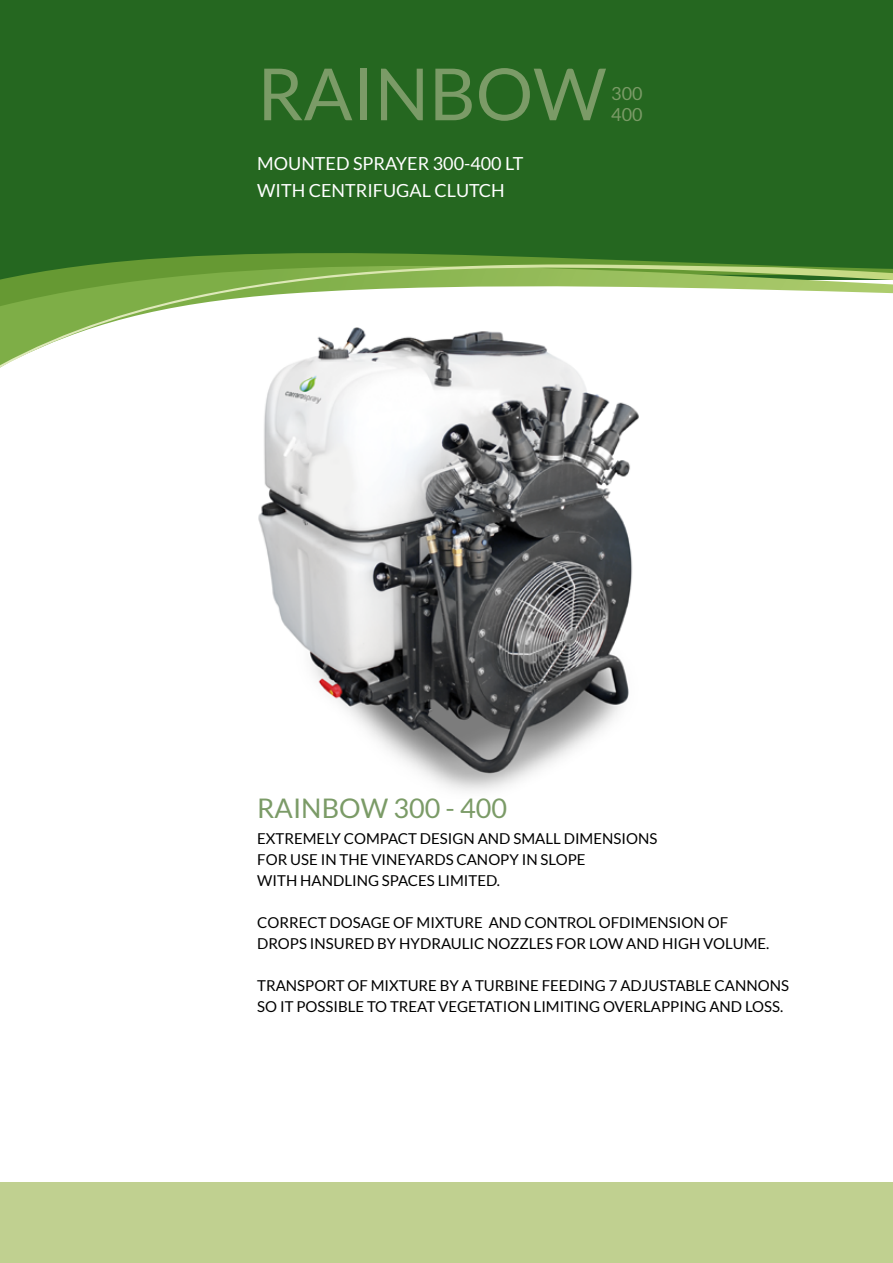
<style>
.page{position:relative;width:893px;height:1263px;background:#fff}
.page>*{position:absolute;margin:0;border:0;box-sizing:border-box;transform-origin:0 0}
.t1{font:72px "Lato";color:#7b9b67}
.t2{font:27px "Lato";color:#7b9b67}
.t3{font:18px/27px "Lato";color:#fff}
.t4{font:18px/21px "Lato";color:#7b9b67}
.t5{font:15px/21px "Lato";color:#000}
</style>
<div class="page">
<img style="left:258px;top:385px;width:381px;height:406px">
<div style="left:0;top:0;width:893px;height:279px;background:#256720"></div>
<svg style="left:270px;top:368px;width:315px;height:17px;fill:#f0f0f0"></svg>
<svg style="left:0;top:253px;width:893px;height:115px"></svg>
<div style="left:0;top:1182px;width:893px;height:81px;background:#c0d090"></div>
<h1 class="t1" style="left:257px;top:54px;width:351px">RAINBOW</h1>
<p class="t4" style="left:611px;top:83px;width:33px">300<br>400</p>
<p class="t3" style="left:257px;top:150px;width:268px">MOUNTED SPRAYER 300-400 LT<br>WITH CENTRIFUGAL CLUTCH</p>
<h2 class="t2" style="left:257px;top:794px;width:251px">RAINBOW 300 - 400</h2>
<p class="t5" style="left:257px;top:828px;width:402px">EXTREMELY COMPACT DESIGN AND SMALL DIMENSIONS<br>FOR USE IN THE VINEYARDS CANOPY IN SLOPE<br>WITH HANDLING SPACES LIMITED.</p>
<p class="t5" style="left:257px;top:912px;width:514px">CORRECT DOSAGE OF MIXTURE AND CONTROL OFDIMENSION OF<br>DROPS INSURED BY HYDRAULIC NOZZLES FOR LOW AND HIGH VOLUME.</p>
<p class="t5" style="left:257px;top:975px;width:533px">TRANSPORT OF MIXTURE BY A TURBINE FEEDING 7 ADJUSTABLE CANNONS<br>SO IT POSSIBLE TO TREAT VEGETATION LIMITING OVERLAPPING AND LOSS.</p>
</div>
